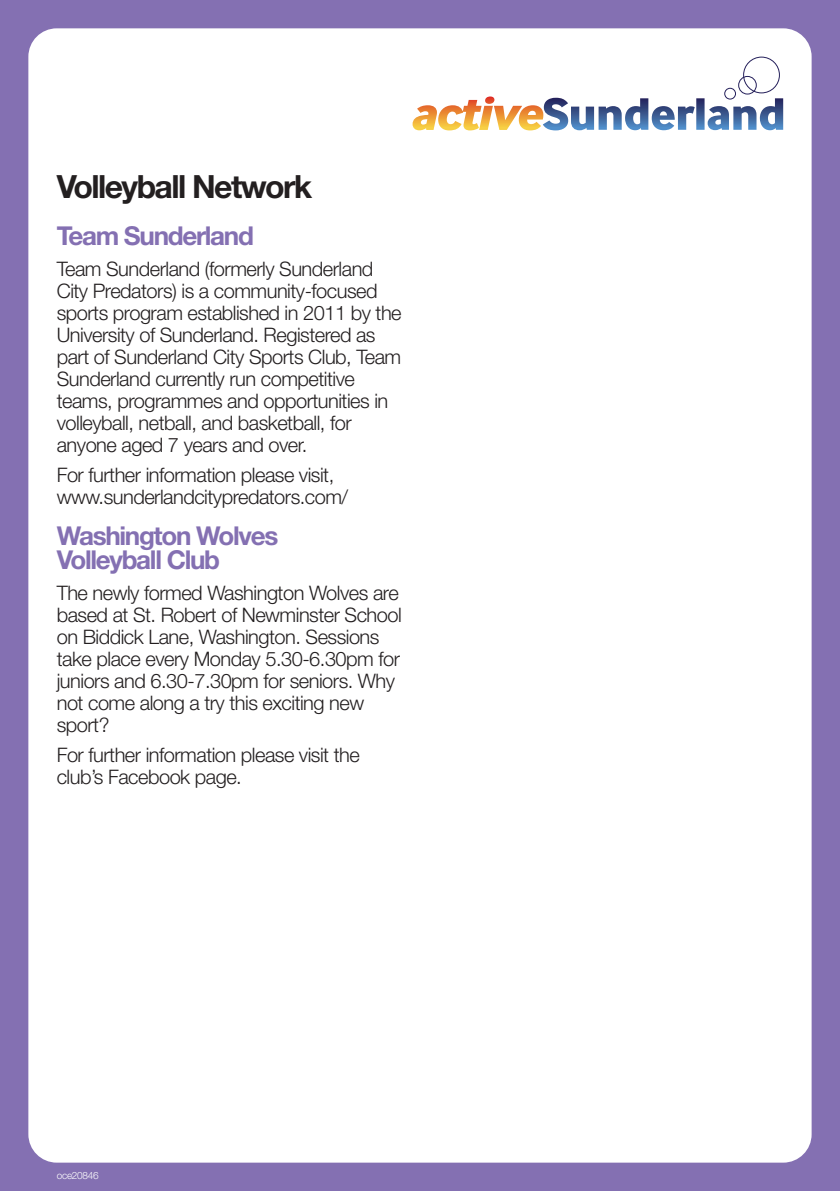
<style>
.page{position:relative;width:840px;height:1191px;background:#fff}
.page>*{position:absolute;margin:0;border:0;box-sizing:border-box;transform-origin:0 0}
.t1{font:700 32px "Helvetica Neue LT Std";letter-spacing:-.05em;color:#231f20}
.t2{font:700 26px/24px "Helvetica Neue LT Std";letter-spacing:-.05em;color:#8470b2}
.t3{font:300 20px/22px "Helvetica Neue LT Std";letter-spacing:-.025em;color:#231f20}
.t4{font:300 10px "Helvetica Neue LT Std";letter-spacing:-.025em;color:#fff}
</style>
<div class="page">
<div style="left:0;top:0;width:839px;height:1191px;background:#8470b2"></div>
<div style="left:28px;top:28px;width:783px;height:1134px;background:#fff;border-radius:28px"></div>
<svg style="left:412px;top:96px;width:370px;height:34px"></svg>
<div style="left:742px;top:57px;width:37px;height:36px;border:1px solid #241f5a;border-radius:50%"></div>
<div style="left:724px;top:88px;width:11px;height:11px;border:1px solid #241f5a;border-radius:50%"></div>
<div style="left:737px;top:76px;width:19px;height:18px;border:1px solid #241f5a;border-radius:50%"></div>
<h1 class="t1" style="left:57px;top:175px;width:257px">Volleyball Network</h1>
<h2 class="t2" style="left:57px;top:226px;width:199px">Team Sunderland</h2>
<p class="t3" style="left:57px;top:259px;width:346px">Team Sunderland (formerly Sunderland City Predators) is a community-focused sports program established in 2011 by the University of Sunderland. Registered as part of Sunderland City Sports Club, Team Sunderland currently run competitive teams, programmes and opportunities in volleyball, netball, and basketball, for anyone aged 7 years and over.</p>
<p class="t3" style="left:57px;top:466px;width:293px">For further information please visit, www.sunderlandcitypredators.com/</p>
<h2 class="t2" style="left:57px;top:526px;width:223px">Washington Wolves<br>Volleyball Club</h2>
<p class="t3" style="left:57px;top:583px;width:346px">The newly formed Washington Wolves are based at St. Robert of Newminster School on Biddick Lane, Washington. Sessions take place every Monday 5.30-6.30pm for juniors and 6.30-7.30pm for seniors. Why not come along a try this exciting new sport?</p>
<p class="t3" style="left:57px;top:746px;width:304px">For further information please visit the club’s Facebook page.</p>
<p class="t4" style="left:57px;top:1171px;width:43px">oce20846</p>
</div>
